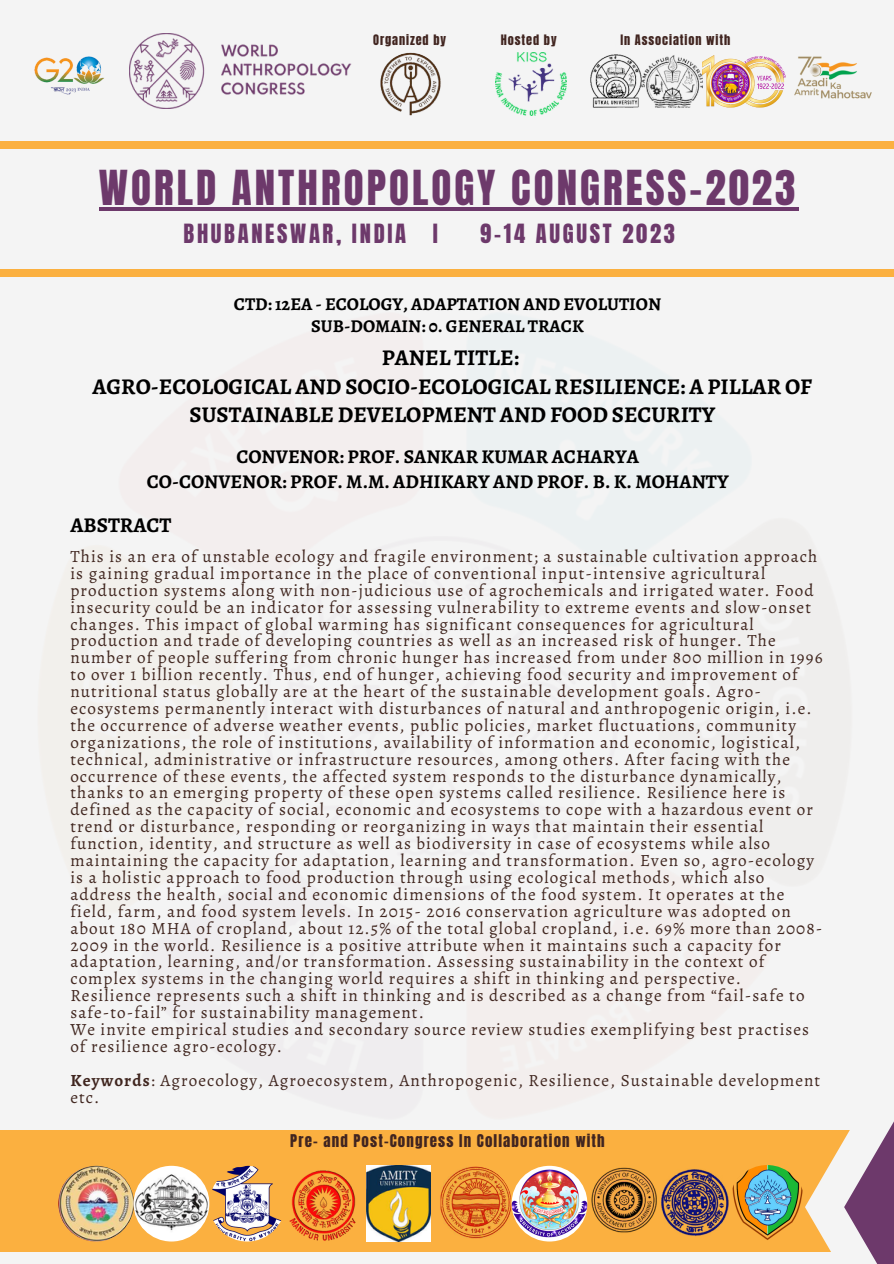
<style>
.page{position:relative;width:894px;height:1264px;background:#fff}
.page>*{position:absolute;margin:0;border:0;box-sizing:border-box;transform-origin:0 0}
.t1{font:40.95px "Anton";letter-spacing:.075em;color:#6d396b}
.t2{font:700 22.5px/28.2px "Alegreya";color:#000;text-align:center}
.t3{font:22.5px "Anton";letter-spacing:.12em;color:#6d396b}
.t4{font:700 21px "Alegreya";color:#000}
.t5{font:700 19.5px "Alegreya";color:#000}
.t6{font:700 18px "Alegreya";color:#000}
.t7{font:17.1px/17px "Alegreya";letter-spacing:.065em;color:#40261f}
.t8{font:15px "Anton";letter-spacing:.075em;color:#412520}
.t9{font:12.3px "Anton";letter-spacing:.075em;color:#412520}
.s1{font-weight:700}
</style>
<div class="page">
<div style="left:0;top:0;width:893px;height:1263px;background:#f4f4f4"></div>
<div style="left:1px;top:269px;width:892px;height:8px;background:#fbb040"></div>
<div style="left:0;top:1130px;width:893px;height:120px;background:#fbb040"></div>
<svg style="left:804px;top:1142px;width:39px;height:110px;fill:#f4f4f4"></svg>
<svg style="left:843px;top:1130px;width:50px;height:133px;fill:#6d396b"></svg>
<div style="left:1px;top:141px;width:892px;height:8px;background:#fbb040"></div>
<img style="left:58px;top:1165px;width:76px;height:76px;border-radius:50%">
<img style="left:134px;top:1165px;width:75px;height:76px;border-radius:50%">
<img style="left:209px;top:1165px;width:76px;height:76px;border-radius:50%">
<img style="left:285px;top:1165px;width:75px;height:76px;border-radius:50%">
<img style="left:436px;top:1165px;width:75px;height:76px;border-radius:50%">
<img style="left:511px;top:1165px;width:76px;height:76px;border-radius:50%">
<img style="left:366px;top:1165px;width:64px;height:75px">
<img style="left:575px;top:1167px;width:154px;height:69px">
<img style="left:729px;top:1164px;width:75px;height:76px;border-radius:50%">
<img style="left:590px;top:55px;width:49px;height:53px">
<img style="left:639px;top:55px;width:146px;height:53px">
<img style="left:379px;top:53px;width:63px;height:62px;border-radius:50%">
<img style="left:129px;top:34px;width:223px;height:74px">
<img style="left:785px;top:56px;width:87px;height:43px">
<img style="left:34px;top:56px;width:70px;height:39px">
<img style="left:495px;top:53px;width:71px;height:63px">
<hr style="left:99px;top:207px;width:699px;height:4px;background:#6d396b">
<p class="t9" style="left:373px;top:31px;width:74px">Organized by</p>
<p class="t9" style="left:500px;top:31px;width:57px">Hosted by</p>
<p class="t9" style="left:620px;top:31px;width:111px">In Association with</p>
<p class="t1" style="left:99px;top:158px;width:698px">WORLD ANTHROPOLOGY CONGRESS-2023</p>
<p class="t3" style="left:183px;top:218px;width:256px">BHUBANESWAR, INDIA I</p>
<p class="t3" style="left:480px;top:218px;width:196px">9-14 AUGUST 2023</p>
<p class="t6" style="left:234px;top:291px;width:428px">CTD: 12EA - ECOLOGY, ADAPTATION AND EVOLUTION</p>
<p class="t6" style="left:311px;top:314px;width:274px">SUB-DOMAIN: 0. GENERAL TRACK</p>
<p class="t2" style="left:381px;top:344px;width:139px">PANEL TITLE:</p>
<p class="t2" style="left:92px;top:372px;width:721px">AGRO-ECOLOGICAL AND SOCIO-ECOLOGICAL RESILIENCE: A PILLAR OF<br>SUSTAINABLE DEVELOPMENT AND FOOD SECURITY</p>
<p class="t5" style="left:236px;top:443px;width:404px">CONVENOR: PROF. SANKAR KUMAR ACHARYA</p>
<p class="t5" style="left:147px;top:467px;width:583px">CO-CONVENOR: PROF. M.M. ADHIKARY AND PROF. B. K. MOHANTY</p>
<p class="t4" style="left:70px;top:510px;width:102px">ABSTRACT</p>
<p class="t7" style="left:70px;top:547px;width:753px">This is an era of unstable ecology and fragile environment; a sustainable cultivation approach is gaining gradual importance in the place of conventional input-intensive agricultural production systems along with non-judicious use of agrochemicals and irrigated water. Food insecurity could be an indicator for assessing vulnerability to extreme events and slow-onset changes. This impact of global warming has significant consequences for agricultural production and trade of developing countries as well as an increased risk of hunger. The number of people suffering from chronic hunger has increased from under 800 million in 1996 to over 1 billion recently. Thus, end of hunger, achieving food security and improvement of nutritional status globally are at the heart of the sustainable development goals. Agro&shy;ecosystems permanently interact with disturbances of natural and anthropogenic origin, i.e. the occurrence of adverse weather events, public policies, market fluctuations, community organizations, the role of institutions, availability of information and economic, logistical, technical, administrative or infrastructure resources, among others. After facing with the occurrence of these events, the affected system responds to the disturbance dynamically, thanks to an emerging property of these open systems called resilience. Resilience here is defined as the capacity of social, economic and ecosystems to cope with a hazardous event or trend or disturbance, responding or reorganizing in ways that maintain their essential function, identity, and structure as well as biodiversity in case of ecosystems while also maintaining the capacity for adaptation, learning and transformation. Even so, agro-ecology is a holistic approach to food production through using ecological methods, which also address the health, social and economic dimensions of the food system. It operates at the field, farm, and food system levels. In 2015- 2016 conservation agriculture was adopted on about 180 MHA of cropland, about 12.5% of the total global cropland, i.e. 69% more than 2008- 2009 in the world. Resilience is a positive attribute when it maintains such a capacity for adaptation, learning, and/or transformation. Assessing sustainability in the context of complex systems in the changing world requires a shift in thinking and perspective.<br>Resilience represents such a shift in thinking and is described as a change from “fail-safe to safe-to-fail” for sustainability management.</p>
<p class="t7" style="left:70px;top:1020px;width:740px">We invite empirical studies and secondary source review studies exemplifying best practises of resilience agro-ecology.</p>
<p class="t7" style="left:70px;top:1071px;width:751px"><span class="s1">Keywords</span>: Agroecology, Agroecosystem, Anthropogenic, Resilience, Sustainable development etc.</p>
<p class="t8" style="left:290px;top:1129px;width:316px">Pre- and Post-Congress In Collaboration with</p>
</div>
